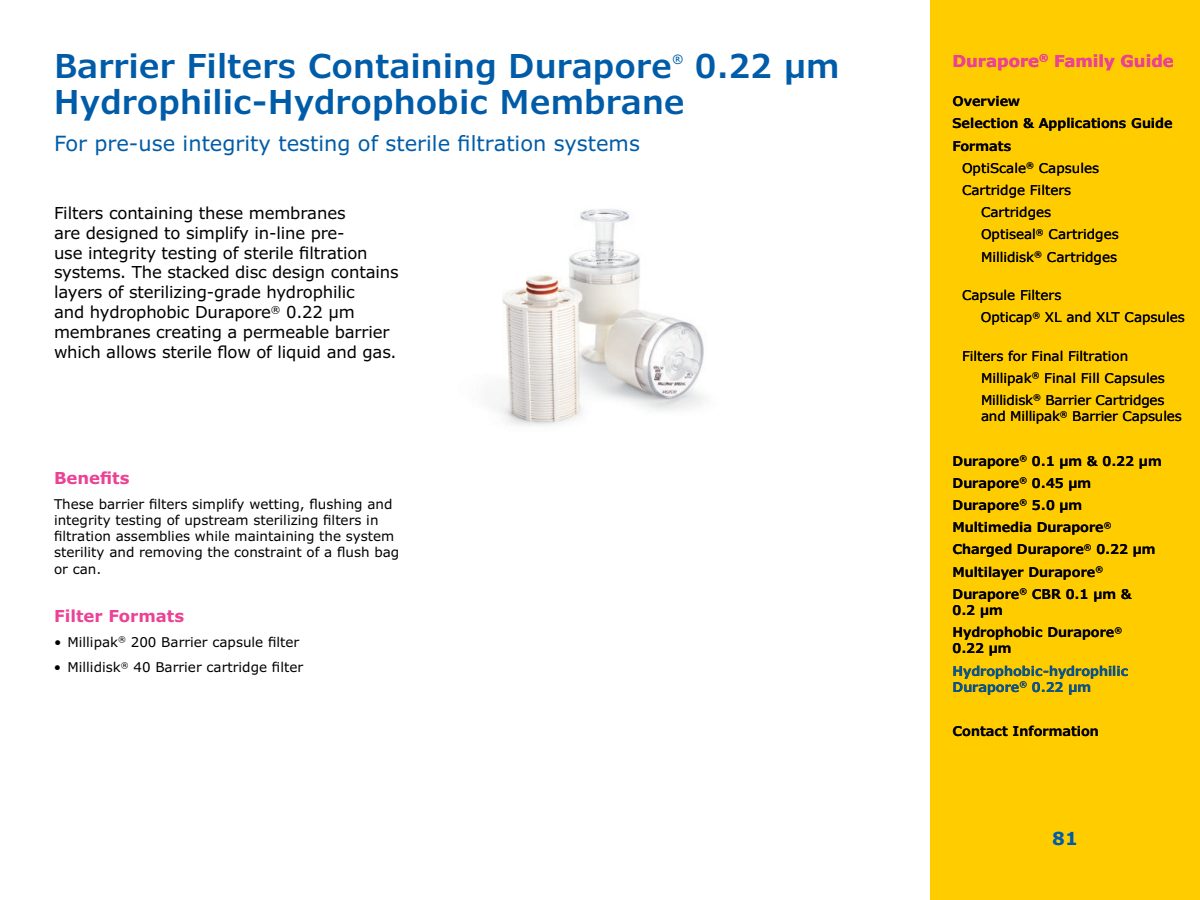
<style>
.page{position:relative;width:1200px;height:900px;background:#fff}
.page>*{position:absolute;margin:0;border:0;box-sizing:border-box;transform-origin:0 0}
.t1{font:600 33px "Verdana Pro";color:#005ca8}
.t2{font:21px "Verdana Pro";color:#005ca8}
.t3{font:700 18px "Verdana Pro";color:#005ca8}
.t4{font:16.5px/19.8px "Verdana Pro";letter-spacing:-.01em;color:#000}
.t5{font:700 16.5px "Verdana Pro";color:#eb4296}
.t6{font:13.5px/16.2px "Verdana Pro";color:#000}
.t7{font:600 13.5px/22.2px "Verdana Pro";color:#000}
.t8{font:600 13.5px/16.2px "Verdana Pro";color:#005ca8}
.t9{font:600 11.55px "Verdana Pro";color:#005ca8}
</style>
<div class="page">
<div style="left:930px;top:0;width:270px;height:900px;background:#fc0"></div>
<img style="left:493px;top:209px;width:211px;height:217px">
<h1 class="t1" style="left:54px;top:45px;width:620px">Barrier Filters Containing Durapore</h1>
<p class="t9" style="left:672px;top:51px;width:13px">®</p>
<h1 class="t1" style="left:695px;top:45px;width:146px">0.22 μm</h1>
<h1 class="t1" style="left:54px;top:81px;width:632px">Hydrophilic-Hydrophobic Membrane</h1>
<h2 class="t2" style="left:54px;top:130px;width:588px">For pre-use integrity testing of sterile filtration systems</h2>
<p class="t4" style="left:54px;top:203px;width:346px">Filters containing these membranes<br>are designed to simplify in-line pre-<br>use integrity testing of sterile filtration systems. The stacked disc design contains layers of sterilizing-grade hydrophilic<br>and hydrophobic Durapore<sup>®</sup> 0.22 µm membranes creating a permeable barrier which allows sterile flow of liquid and gas.</p>
<p class="t5" style="left:54px;top:467px;width:77px">Benefits</p>
<p class="t6" style="left:54px;top:496px;width:347px">These barrier filters simplify wetting, flushing and integrity testing of upstream sterilizing filters in filtration assemblies while maintaining the system sterility and removing the constraint of a flush bag or can.</p>
<p class="t5" style="left:54px;top:605px;width:132px">Filter Formats</p>
<p class="t6" style="left:54px;top:634px;width:247px">• Millipak<sup>®</sup> 200 Barrier capsule filter</p>
<p class="t6" style="left:54px;top:659px;width:251px">• Millidisk<sup>®</sup> 40 Barrier cartridge filter</p>
<p class="t5" style="left:952px;top:50px;width:223px">Durapore<sup>®</sup> Family Guide</p>
<p class="t7" style="left:952px;top:90px;width:69px">Overview</p>
<p class="t7" style="left:952px;top:112px;width:222px">Selection &amp; Applications Guide</p>
<p class="t7" style="left:952px;top:135px;width:60px">Formats</p>
<p class="t6" style="left:962px;top:160px;width:139px">OptiScale<sup>®</sup> Capsules</p>
<p class="t6" style="left:962px;top:182px;width:111px">Cartridge Filters</p>
<p class="t6" style="left:981px;top:204px;width:72px">Cartridges</p>
<p class="t6" style="left:981px;top:227px;width:139px">Optiseal<sup>®</sup> Cartridges</p>
<p class="t6" style="left:981px;top:249px;width:138px">Millidisk<sup>®</sup> Cartridges</p>
<p class="t6" style="left:981px;top:284px;width:206px;line-height:22.2px;text-indent:-19px">Capsule Filters<br>Opticap<sup>®</sup> XL and XLT Capsules</p>
<p class="t6" style="left:981px;top:345px;width:185px;line-height:22.2px;text-indent:-19px">Filters for Final Filtration<br>Millipak<sup>®</sup> Final Fill Capsules<br>Millidisk<sup>®</sup> Barrier Cartridges</p>
<p class="t6" style="left:981px;top:408px;width:202px">and Millipak<sup>®</sup> Barrier Capsules</p>
<p class="t7" style="left:952px;top:450px;width:211px">Durapore<sup>®</sup> 0.1 μm &amp; 0.22 μm<br>Durapore<sup>®</sup> 0.45 μm<br>Durapore<sup>®</sup> 5.0 μm<br>Multimedia Durapore<sup>®<br></sup>Charged Durapore<sup>®</sup> 0.22 μm<br>Multilayer Durapore<sup>®<br></sup>Durapore<sup>®</sup> CBR 0.1 μm &amp;</p>
<p class="t7" style="left:953px;top:599px;width:171px">0.2 μm<br>Hydrophobic Durapore<sup>®</sup></p>
<p class="t7" style="left:953px;top:637px;width:61px">0.22 μm</p>
<p class="t8" style="left:953px;top:663px;width:177px">Hydrophobic-hydrophilic<br>Durapore<sup>®</sup> 0.22 μm</p>
<p class="t7" style="left:953px;top:720px;width:148px">Contact Information</p>
<h3 class="t3" style="left:1052px;top:827px;width:27px">81</h3>
</div>
